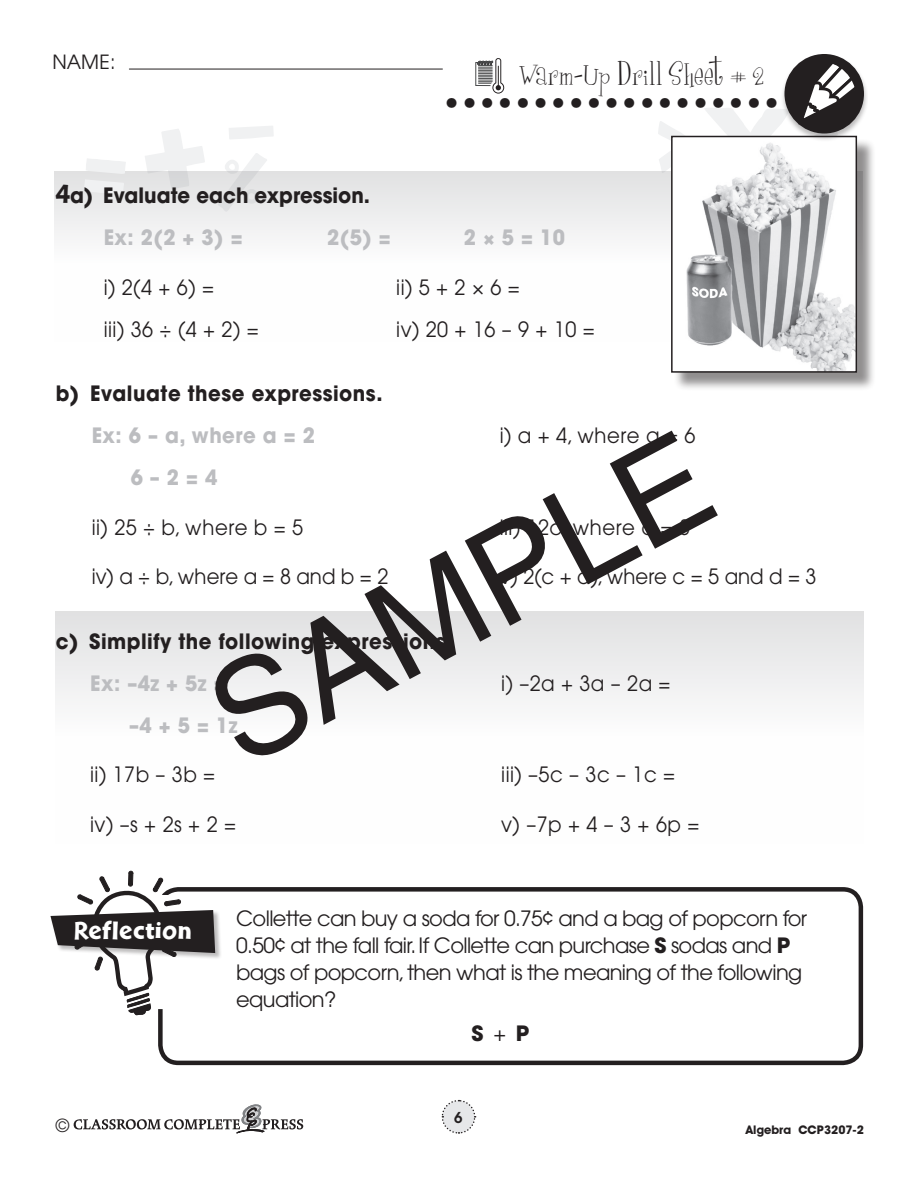
<style>
.page{position:relative;width:918px;height:1188px;background:#fff}
.page>*{position:absolute;margin:0;border:0;box-sizing:border-box;transform-origin:0 0}
.t1{font:134.25px "Helvetica";color:#231f20}
.t2{font:700 42px "Futura";color:#231f20}
.t3{font:31.5px "Girlsare Weird";letter-spacing:.01em;color:#231f20}
.t4{font:26.1px "Cal Sans Heavy KB";letter-spacing:.02em;color:#fff}
.t5{font:21px/27px "Avant Garde";letter-spacing:-.03em;color:#231f20}
.t6{font:21px "Avant Garde";letter-spacing:-.03em;color:#231f20;scale:.94 1}
.t7{font:700 21px/42px "Avant Garde";letter-spacing:.025em;color:#231f20;scale:.94 1}
.t8{font:21px "Avant Garde";color:#231f20;scale:.94 1}
.t9{font:700 21px/42px "Avant Garde";color:#231f20;scale:.94 1}
.t10{font:21px "Avant Garde";letter-spacing:.025em;color:#231f20;scale:.94 1}
.t11{font:700 21px "Avant Garde";color:#bcbdc0;scale:.94 1}
.t12{font:700 21px "Avant Garde";letter-spacing:.025em;color:#231f20}
.t13{font:19.5px "Avant Garde";color:#231f20}
.t14{font:18px "Avant Garde";color:#231f20}
.t15{font:600 15px "Avant Garde";color:#231f20}
.t16{font:700 12px "Avant Garde IT Cby BT";color:#231f20}
.s1{font-family:"Cal Sans Heavy KB";font-weight:400;font-size:27px}
.s2{color:#bcbdc0}
.s3{font-weight:700}
.s4{font-weight:400}
</style>
<div class="page">
<svg style="left:225px;top:153px;width:42px;height:18px"></svg>
<svg style="left:145px;top:129px;width:60px;height:42px"></svg>
<div style="left:55px;top:611px;width:809px;height:232px;background:linear-gradient(to bottom,#e6e6e7,#fff)"></div>
<div style="left:54px;top:171px;width:809px;height:170px;background:linear-gradient(to bottom,#e6e6e7,#fff)"></div>
<svg style="left:229px;top:126px;width:45px;height:13px"></svg>
<svg style="left:84px;top:159px;width:42px;height:35px"></svg>
<div style="left:475px;top:62px;width:20px;height:24px;border:1px solid #4a4b4c"></div>
<svg style="left:478px;top:58px;width:27px;height:36px"></svg>
<div style="left:673px;top:138px;width:203px;height:253px;background:#231f20;opacity:.5"></div>
<img style="left:674px;top:188px;width:180px;height:182px">
<div style="left:671px;top:136px;width:186px;height:237px;border:2px solid #231f20"></div>
<div style="left:158px;top:887px;width:705px;height:178px;border:4px solid #231f20;border-radius:18px"></div>
<svg style="left:50px;top:871px;width:186px;height:145px"></svg>
<svg style="left:74px;top:1104px;width:229px;height:29px"></svg>
<hr style="left:129px;top:69px;width:313px;height:1px;background:#231f20">
<svg style="left:441px;top:1099px;width:35px;height:35px"></svg>
<div style="left:780px;top:54px;width:88px;height:89px;background:#231f20;opacity:.3"></div>
<svg style="left:658px;top:54px;width:206px;height:134px"></svg>
<p class="t13" style="left:52px;top:50px;width:65px">NAME:</p>
<p class="t3" style="left:520px;top:55px;width:247px">Warm-Up Drill Sheet # 2</p>
<p class="t2" style="left:445px;top:64px;width:336px">...................</p>
<p class="t9" style="left:104px;top:174px;width:285px;text-indent:-48px"><span class="s1">4</span>a) Evaluate each expression.<br><span class="s2">Ex: 2(2 + 3) =</span></p>
<p class="t11" style="left:327px;top:224px;width:69px">2(5) =</p>
<p class="t11" style="left:464px;top:224px;width:109px">2 × 5 = 10</p>
<p class="t6" style="left:104px;top:275px;width:119px">i) 2(4 + 6) =</p>
<p class="t6" style="left:396px;top:275px;width:133px">ii) 5 + 2 × 6 =</p>
<p class="t6" style="left:104px;top:317px;width:166px">iii) 36 ÷ (4 + 2) =</p>
<p class="t6" style="left:396px;top:317px;width:213px">iv) 20 + 16 – 9 + 10 =</p>
<p class="t7" style="left:92px;top:372px;width:311px;text-indent:-36px">b) Evaluate these expressions.<br><span class="s2">Ex: 6 – a, where a = 2</span></p>
<p class="t6" style="left:500px;top:423px;width:210px">i) a + 4, where a = 6</p>
<h1 class="t1" style="left:184px;top:657px;width:546px;rotate:-28deg">SAMPLE</h1>
<p class="t11" style="left:131px;top:464px;width:94px">6 – 2 = 4</p>
<p class="t10" style="left:92px;top:515px;width:227px">ii) 25 ÷ b, where b = 5</p>
<p class="t10" style="left:500px;top:515px;width:204px">iii) 12c, where c = 3</p>
<p class="t8" style="left:92px;top:564px;width:317px">iv) a ÷ b, where a = 8 and b = 2</p>
<p class="t8" style="left:500px;top:564px;width:339px">v) 2(c + d), where c = 5 and d = 3</p>
<p class="t7" style="left:90px;top:620px;width:387px;text-indent:-35px">c) Simplify the following expressions.<br><span class="s2">Ex: –4z + 5z =</span></p>
<p class="t6" style="left:501px;top:671px;width:182px">i) –2a + 3a – 2a =</p>
<p class="t11" style="left:129px;top:711px;width:117px">–4 + 5 = 1z</p>
<p class="t6" style="left:90px;top:762px;width:135px">ii) 17b – 3b =</p>
<p class="t6" style="left:501px;top:762px;width:187px">iii) –5c – 3c – 1c =</p>
<p class="t6" style="left:90px;top:812px;width:157px">iv) –s + 2s + 2 =</p>
<p class="t6" style="left:501px;top:812px;width:212px">v) –7p + 4 – 3 + 6p =</p>
<p class="t4" style="left:74px;top:915px;width:120px">Reflection</p>
<p class="t14" style="left:56px;top:1114px;width:15px">©</p>
<p class="t5" style="left:236px;top:905px;width:573px">Collette can buy a soda for 0.75¢ and a bag of popcorn for 0.50¢ at the fall fair. If Collette can purchase <span class="s3">S</span> sodas and <span class="s3">P </span>bags of popcorn, then what is the meaning of the following equation?</p>
<p class="t12" style="left:472px;top:1020px;width:59px">S <span class="s4">+</span> P</p>
<p class="t15" style="left:454px;top:1107px;width:10px">6</p>
<p class="t16" style="left:746px;top:1122px;width:120px">Algebra CCP3207-2</p>
</div>
